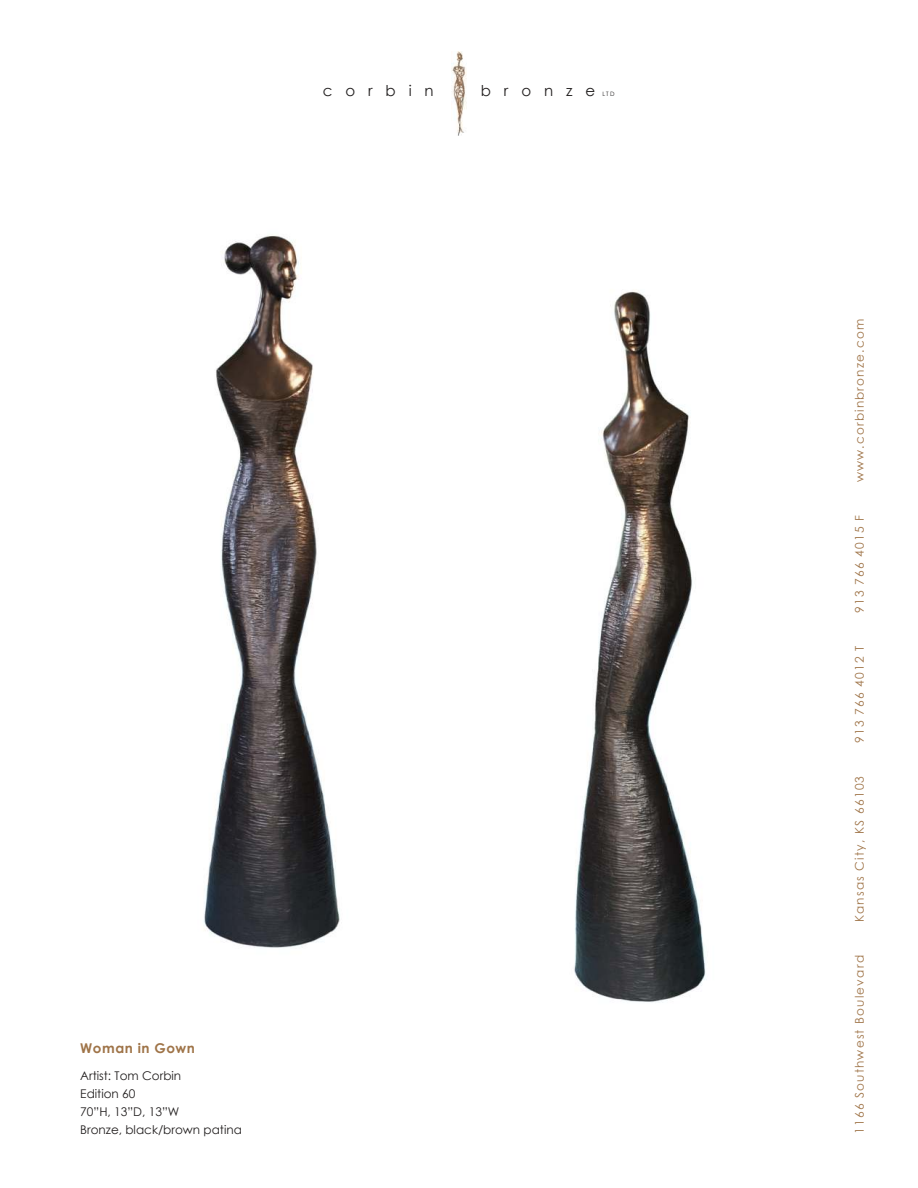
<style>
.page{position:relative;width:918px;height:1188px;background:#fff}
.page>*{position:absolute;margin:0;border:0;box-sizing:border-box;transform-origin:0 0}
.t1{font:15px "Century Gothic";letter-spacing:.86em;color:#221f1f}
.t2{font:700 13.5px "Century Gothic";letter-spacing:.04em;color:#9f7448}
.t3{font:12px "Century Gothic";letter-spacing:.1em;color:#9f7448}
.t4{font:12px/18px "Century Gothic";color:#221f1f}
.t5{font:6px "Century Gothic";color:#221f1f}
</style>
<div class="page">
<img style="left:451px;top:52px;width:16px;height:84px">
<img style="left:574px;top:291px;width:132px;height:712px">
<img style="left:203px;top:235px;width:137px;height:713px">
<p class="t1" style="left:323px;top:85px;width:112px">corbin</p>
<p class="t1" style="left:481px;top:85px;width:116px">bronze</p>
<p class="t5" style="left:602px;top:92px;width:14px">LTD</p>
<p class="t2" style="left:80px;top:1040px;width:116px">Woman in Gown</p>
<p class="t4" style="left:80px;top:1068px;width:163px">Artist: Tom Corbin<br>Edition 60<br>70”H, 13”D, 13”W<br>Bronze, black/brown patina</p>
<p class="t3" style="left:855px;top:482px;width:165px;rotate:-90deg">www.corbinbronze.com</p>
<p class="t3" style="left:855px;top:613px;width:99px;rotate:-90deg">913 766 4015 F</p>
<p class="t3" style="left:855px;top:743px;width:99px;rotate:-90deg">913 766 4012 T</p>
<p class="t3" style="left:855px;top:922px;width:148px;rotate:-90deg">Kansas City, KS 66103</p>
<p class="t3" style="left:855px;top:1134px;width:180px;rotate:-90deg">1166 Southwest Boulevard</p>
</div>
